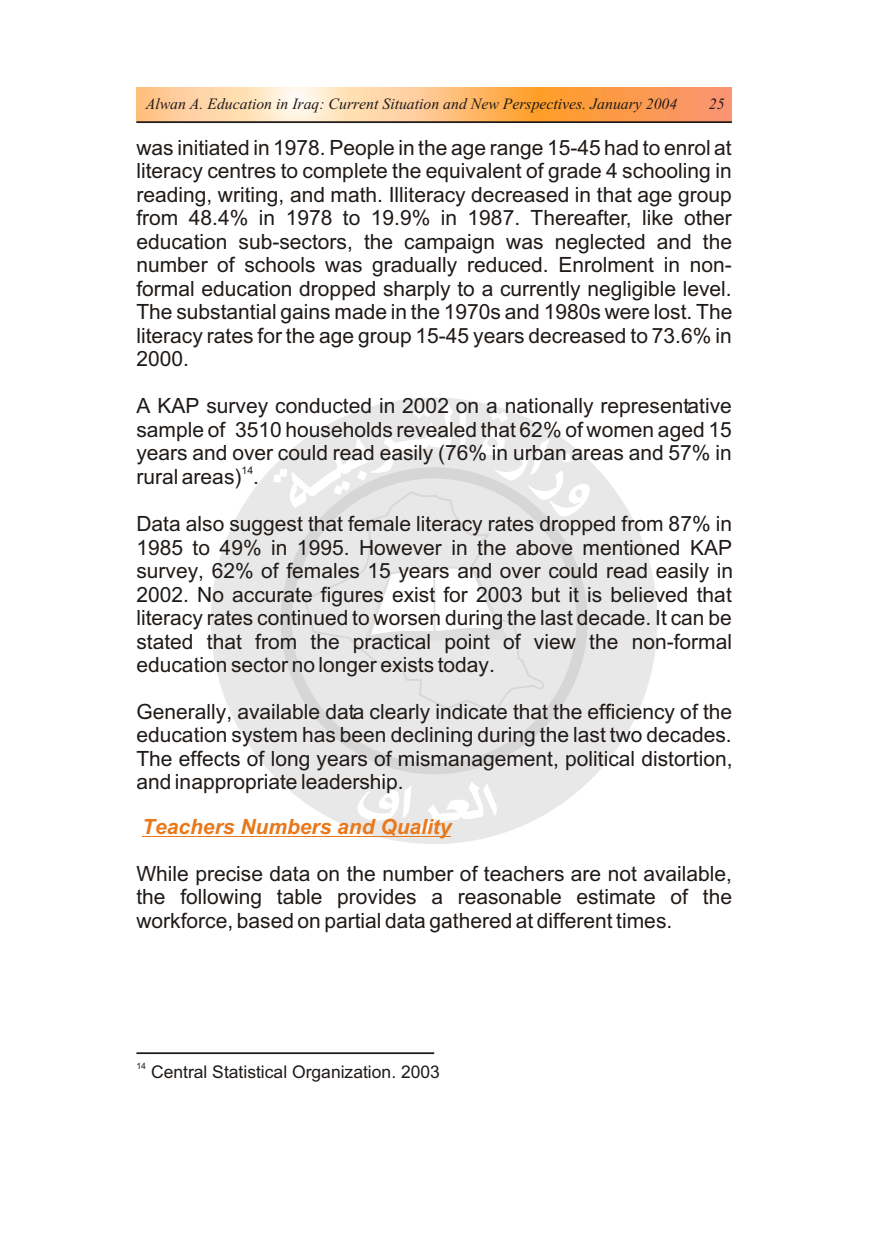
<style>
.page{position:relative;width:870px;height:1241px;background:#fff}
.page>*{position:absolute;margin:0;border:0;box-sizing:border-box;transform-origin:0 0}
.t1{font:21px/23.4px "Arial";color:#1f1a17;text-align:justify}
.t2{font:italic 700 21px "Arial";color:#e8781a}
.t3{font:17.5px "Arial";color:#1f1a17}
.t4{font:italic 15.75px "Times New Roman";color:#1f1a17}
.t5{font:10.5px "Arial";color:#1f1a17}
.t6{font:8.75px "Arial";color:#1f1a17}
</style>
<div class="page">
<div style="left:211px;top:397px;width:446px;height:447px;background:#e8e8e8;border-radius:50%"></div>
<svg style="left:358px;top:775px;width:139px;height:58px"></svg>
<svg style="left:281px;top:517px;width:307px;height:257px"></svg>
<svg style="left:303px;top:517px;width:242px;height:197px"></svg>
<svg style="left:274px;top:402px;width:316px;height:115px"></svg>
<svg style="left:362px;top:561px;width:149px;height:82px"></svg>
<hr style="left:433px;top:573px;width:2px;height:59px;background:#dedede">
<hr style="left:142px;top:836px;width:309px;height:1px;background:#e8781a">
<hr style="left:136px;top:1052px;width:298px;height:2px;background:#1f1a17">
<svg style="left:136px;top:87px;width:596px;height:34px;background:#fdbe82"></svg>
<hr style="left:136px;top:121px;width:596px;height:2px;background:#1f1a17">
<p class="t4" style="left:146px;top:98px;width:533px">Alwan A. Education in Iraq: Current Situation and New Perspectives. January 2004</p>
<p class="t4" style="left:709px;top:98px;width:17px">25</p>
<p class="t1" style="left:136px;top:138px;width:597px">was initiated in 1978. People in the age range 15-45 had to enrol at literacy centres to complete the equivalent of grade 4 schooling in reading, writing, and math. Illiteracy decreased in that age group from 48.4% in 1978 to 19.9% in 1987. Thereafter, like other education sub-sectors, the campaign was neglected and the number of schools was gradually reduced. Enrolment in non&shy;formal education dropped sharply to a currently negligible level.<br>The substantial gains made in the 1970s and 1980s were lost. The literacy rates for the age group 15-45 years decreased to 73.6% in 2000.</p>
<p class="t1" style="left:136px;top:396px;width:597px">A KAP survey conducted in 2002 on a nationally representative sample of 3510 households revealed that 62% of women aged 15 years and over could read easily (76% in urban areas and 57% in</p>
<p class="t5" style="left:241px;top:466px;width:13px">14</p>
<p class="t1" style="left:136px;top:467px;width:124px">rural areas) .</p>
<p class="t1" style="left:136px;top:514px;width:598px">Data also suggest that female literacy rates dropped from 87% in 1985 to 49% in 1995. However in the above mentioned KAP survey, 62% of females 15 years and over could read easily in 2002. No accurate figures exist for 2003 but it is believed that literacy rates continued to worsen during the last decade. It can be stated that from the practical point of view the non-formal education sector no longer exists today.</p>
<p class="t1" style="left:136px;top:702px;width:597px">Generally, available data clearly indicate that the efficiency of the education system has been declining during the last two decades.<br>The effects of long years of mismanagement, political distortion, and inappropriate leadership.</p>
<p class="t2" style="left:142px;top:818px;width:311px">Teachers Numbers and Quality</p>
<p class="t1" style="left:136px;top:864px;width:597px">While precise data on the number of teachers are not available, the following table provides a reasonable estimate of the workforce, based on partial data gathered at different times.</p>
<p class="t6" style="left:136px;top:1062px;width:11px">14</p>
<p class="t3" style="left:151px;top:1065px;width:290px">Central Statistical Organization. 2003</p>
</div>
